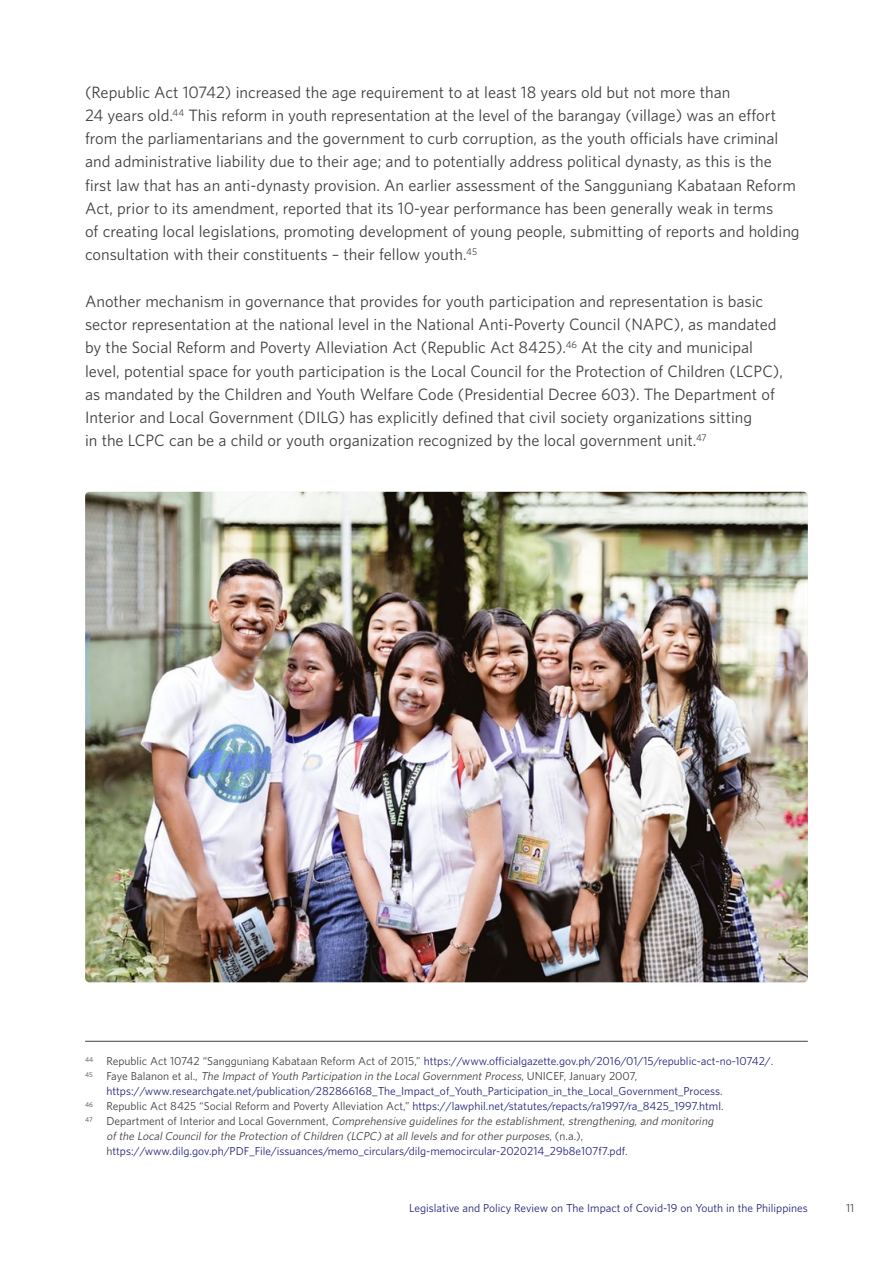
<style>
.page{position:relative;width:893px;height:1263px;background:#fff}
.page>*{position:absolute;margin:0;border:0;box-sizing:border-box;transform-origin:0 0}
.t1{font:15px/23.2px "UNFPA Text";color:#414042}
.t2{font:10.5px/15px "UNFPA Text";color:#26247b}
.t3{font:italic 10.5px/15px "UNFPA Text";color:#414042}
.t4{font:10.5px "UNFPA Text";color:#414042}
.t5{font:6.15px "UNFPA Text";color:#414042}
.s1{color:#414042}
.s2{font-style:italic;color:#414042}
.s3{font-style:normal}
.s4{font-style:normal;color:#26247b}
</style>
<div class="page">
<hr style="left:85px;top:1041px;width:723px;height:1px;background:#414042">
<img style="left:85px;top:492px;width:723px;height:490px">
<p class="t1" style="left:85px;top:80px;width:716px">(Republic Act 10742) increased the age requirement to at least 18 years old but not more than<br>24 years old.<sup>44</sup> This reform in youth representation at the level of the barangay (village) was an effort from the parliamentarians and the government to curb corruption, as the youth officials have criminal and administrative liability due to their age; and to potentially address political dynasty, as this is the first law that has an anti-dynasty provision. An earlier assessment of the Sangguniang Kabataan Reform Act, prior to its amendment, reported that its 10-year performance has been generally weak in terms<br>of creating local legislations, promoting development of young people, submitting of reports and holding consultation with their constituents – their fellow youth.<sup>45</sup></p>
<p class="t1" style="left:85px;top:289px;width:700px">Another mechanism in governance that provides for youth participation and representation is basic sector representation at the national level in the National Anti-Poverty Council (NAPC), as mandated by the Social Reform and Poverty Alleviation Act (Republic Act 8425).<sup>46</sup> At the city and municipal level, potential space for youth participation is the Local Council for the Protection of Children (LCPC), as mandated by the Children and Youth Welfare Code (Presidential Decree 603). The Department of Interior and Local Government (DILG) has explicitly defined that civil society organizations sitting<br>in the LCPC can be a child or youth organization recognized by the local government unit.<sup>47</sup></p>
<p class="t2" style="left:85px;top:1053px;width:690px"><sup>44</sup> <span class="s1">Republic Act 10742 “Sangguniang Kabataan Reform Act of 2015,”</span> https://www.officialgazette.gov.ph/2016/01/15/republic-act-no-10742/<span class="s1">.</span></p>
<p class="t5" style="left:85px;top:1070px;width:9px">45</p>
<p class="t2" style="left:106px;top:1068px;width:618px"><span class="s1">Fa y e B a l a n o n e t a l . ,</span> <span class="s2">The Impact of Youth Participation in the Local Government Process</span><span class="s1">, U N I C E F, J a n u a ry 2 0 0 7, </span>https://www.researchgate.net/publication/282866168_The_Impact_of_Youth_Participation_in_the_Local_Government_Process<span class="s1">.</span></p>
<p class="t5" style="left:85px;top:1100px;width:9px">46</p>
<p class="t2" style="left:106px;top:1098px;width:619px"><span class="s1">Republic Act 8425 “Social Reform and Poverty Alleviation Act,”</span> https://lawphil.net/statutes/repacts/ra1997/ra_8425_1997.html<span class="s1">.</span></p>
<p class="t5" style="left:85px;top:1115px;width:9px">47</p>
<p class="t3" style="left:106px;top:1113px;width:611px"><span class="s3">D e p a rt m e n t o f I n t e r i o r a n d Lo c a l G ove r n m e n t ,</span> Comprehensive guidelines for the establishment, strengthening, and monitoring of the Local Council for the Protection of Children (LCPC) at all levels and for other purposes<span class="s3">, ( n . a . ) , h</span><span class="s4">ttps://www.dilg.gov.ph/PDF_File/issuances/memo_circulars/dilg-memocircular-2020214_29b8e107f7.pdf</span><span class="s3">.</span></p>
<p class="t2" style="left:409px;top:1200px;width:400px">Legislative and Policy Review on The Impact of Covid-19 on Youth in the Philippines</p>
<p class="t4" style="left:846px;top:1201px;width:10px">11</p>
</div>
